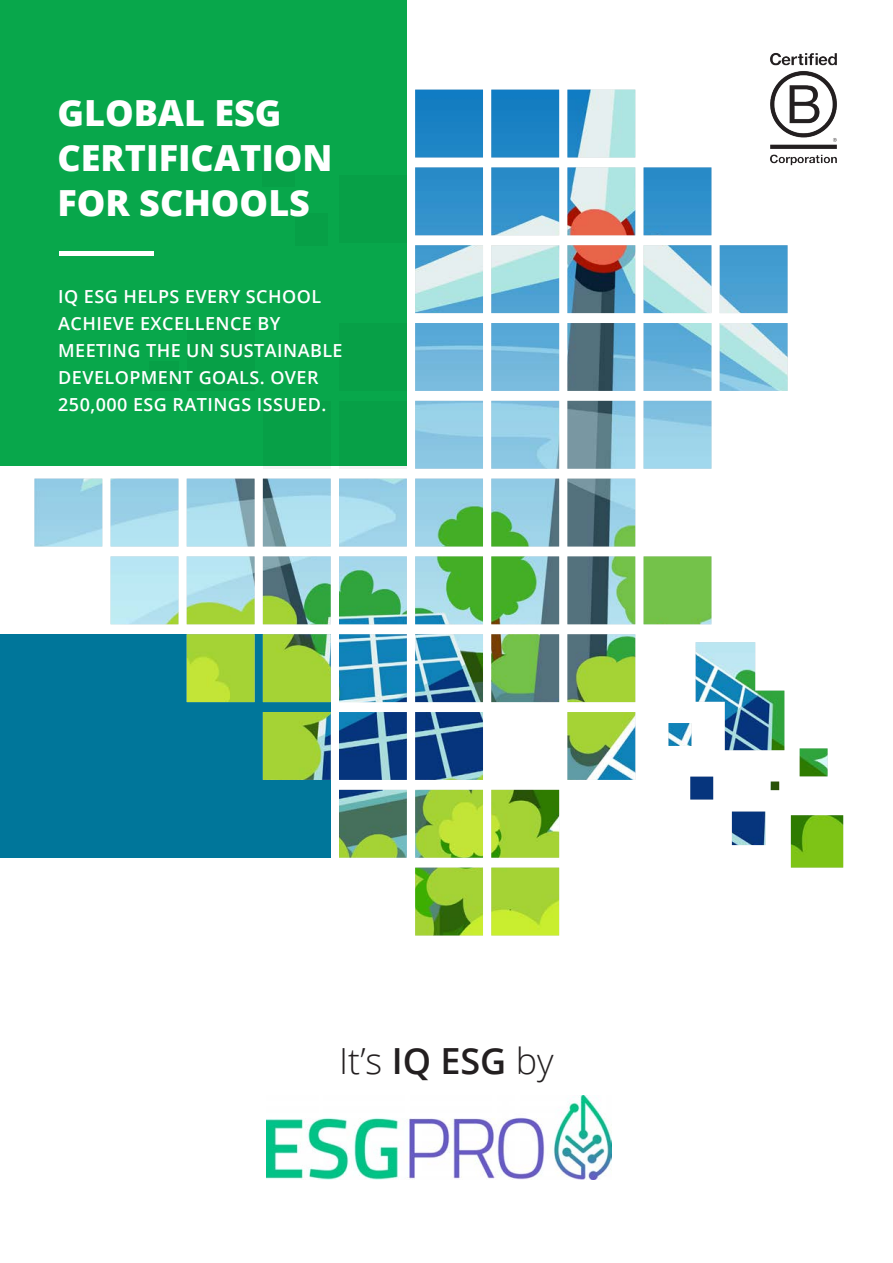
<style>
.page{position:relative;width:893px;height:1263px;background:#fff}
.page>*{position:absolute;margin:0;border:0;box-sizing:border-box;transform-origin:0 0}
._24pt_Left_Lea_28{font:800 36px/45px "Open Sans";color:#fff}
._24pt_Center_Lea_24{font:300 36px "Open Sans";color:#231f20}
._12pt_Semibold_Lea_14{font:600 18px/27px "Open Sans";letter-spacing:.025em;color:#fff}
.s1{font-weight:600}
</style>
<div class="page">
<div style="left:0;top:634px;width:331px;height:224px;background:#00769a"></div>
<img style="left:34px;top:90px;width:809px;height:845px">
<div style="left:0;top:0;width:407px;height:465px;background:#08a74b"></div>
<hr style="left:59px;top:252px;width:95px;height:4px;background:#fff">
<div style="left:339px;top:175px;width:68px;height:68px;background:#07a047"></div>
<div style="left:339px;top:323px;width:68px;height:68px;background:#07a047"></div>
<div style="left:339px;top:401px;width:68px;height:68px;background:#07a047"></div>
<div style="left:263px;top:401px;width:68px;height:68px;background:#07a047"></div>
<div style="left:187px;top:323px;width:68px;height:68px;background:#07a047"></div>
<div style="left:149px;top:361px;width:29px;height:30px;background:#07a047"></div>
<div style="left:296px;top:213px;width:32px;height:32px;background:#07a047"></div>
<div style="left:263px;top:154px;width:32px;height:33px;background:#07a047"></div>
<div style="left:209px;top:146px;width:16px;height:16px;background:#07a047"></div>
<img style="left:756px;top:53px;width:87px;height:124px">
<img style="left:267px;top:1096px;width:344px;height:84px">
<p class="_24pt_Left_Lea_28" style="left:57px;top:88px;width:277px">GLOBAL ESG<br>CERTIFICATION<br>FOR SCHOOLS</p>
<p class="_12pt_Semibold_Lea_14" style="left:58px;top:283px;width:286px">IQ ESG HELPS EVERY SCHOOL<br>ACHIEVE EXCELLENCE BY<br>MEETING THE UN SUSTAINABLE<br>DEVELOPMENT GOALS. OVER<br>250,000 ESG RATINGS ISSUED.</p>
<p class="_24pt_Center_Lea_24" style="left:339px;top:1037px;width:216px">It’s <span class="s1">IQ ESG</span> by</p>
</div>
